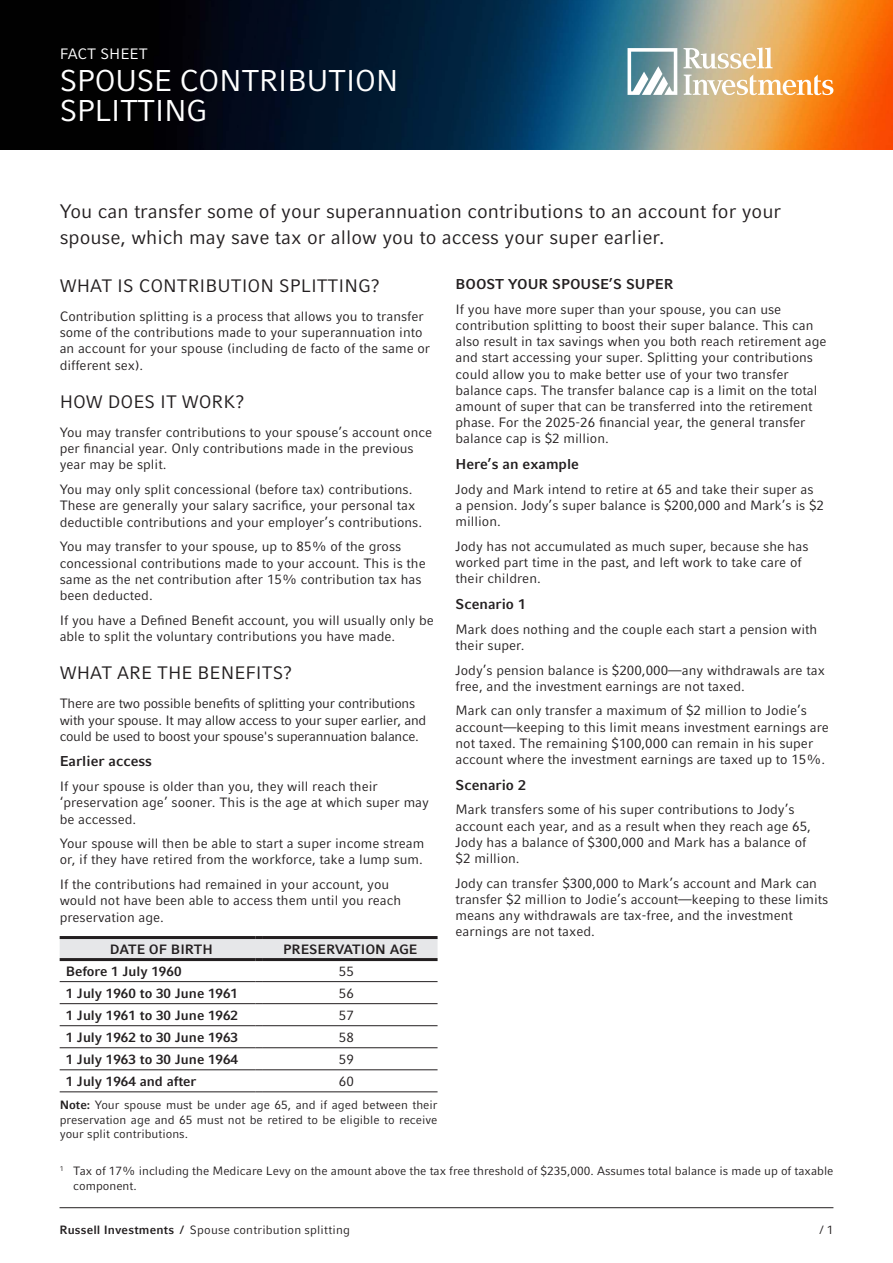
<style>
.page{position:relative;width:893px;height:1263px;background:#fff}
.page>*{position:absolute;margin:0;border:0;box-sizing:border-box;transform-origin:0 0}
.t1{font:30px/30px "Compatil Fact LT Pro";letter-spacing:-.02em;color:#fff}
.t2{font:19.5px/25.5px "Compatil Fact LT Pro";color:#231f20}
.t3{font:18px "Compatil Fact LT Pro";color:#231f20}
.t4{font:15px "Compatil Fact LT Pro";color:#fff}
.t5{font:700 14.25px "Compatil Fact LT Pro";color:#231f20}
.t6{font:13.5px/16.2px "Compatil Fact LT Pro";color:#231f20}
.t7{font:13.5px/16.2px "Compatil Fact LT Pro";letter-spacing:-.02em;color:#231f20}
.t8{font:700 13.5px "Compatil Fact LT Pro";color:#231f20}
.t9{font:12px/14.4px "Compatil Fact LT Pro";color:#231f20;text-align:justify}
.s1{font-weight:700}
</style>
<div class="page">
<img style="left:0;top:0;width:893px;height:149px">
<svg style="left:683px;top:47px;width:90px;height:22px"></svg>
<svg style="left:684px;top:75px;width:149px;height:20px"></svg>
<svg style="left:627px;top:48px;width:50px;height:47px"></svg>
<hr style="left:60px;top:981px;width:195px;height:1px;background:#231f20">
<hr style="left:263px;top:981px;width:175px;height:1px;background:#231f20">
<hr style="left:60px;top:1003px;width:195px;height:1px;background:#231f20">
<hr style="left:263px;top:1003px;width:175px;height:1px;background:#231f20">
<hr style="left:60px;top:1025px;width:195px;height:1px;background:#231f20">
<hr style="left:263px;top:1025px;width:175px;height:1px;background:#231f20">
<hr style="left:60px;top:1047px;width:195px;height:1px;background:#231f20">
<hr style="left:263px;top:1047px;width:175px;height:1px;background:#231f20">
<hr style="left:60px;top:1069px;width:195px;height:1px;background:#231f20">
<hr style="left:263px;top:1069px;width:175px;height:1px;background:#231f20">
<hr style="left:60px;top:1091px;width:195px;height:1px;background:#231f20">
<hr style="left:263px;top:1091px;width:175px;height:1px;background:#231f20">
<svg style="left:60px;top:936px;width:378px;height:25px"></svg>
<hr style="left:263px;top:958px;width:175px;height:3px;background:#231f20">
<hr style="left:60px;top:1207px;width:773px;height:1px;background:#231f20">
<p class="t4" style="left:60px;top:45px;width:90px">FACT SHEET</p>
<h1 class="t1" style="left:60px;top:66px;width:340px">SPOUSE CONTRIBUTION<br>SPLITTING</h1>
<h2 class="t2" style="left:60px;top:199px;width:723px">You can transfer some of your superannuation contributions to an account for your spouse, which may save tax or allow you to access your super earlier.</h2>
<h3 class="t3" style="left:60px;top:275px;width:322px">WHAT IS CONTRIBUTION SPLITTING?</h3>
<p class="t6" style="left:60px;top:308px;width:372px">Contribution splitting is a process that allows you to transfer some of the contributions made to your superannuation into an account for your spouse (including de facto of the same or different sex).</p>
<h3 class="t3" style="left:60px;top:391px;width:186px">HOW DOES IT WORK?</h3>
<p class="t6" style="left:60px;top:424px;width:374px">You may transfer contributions to your spouse’s account once per financial year. Only contributions made in the previous year may be split.</p>
<p class="t6" style="left:60px;top:481px;width:364px">You may only split concessional (before tax) contributions.<br>These are generally your salary sacrifice, your personal tax deductible contributions and your employer’s contributions.</p>
<p class="t6" style="left:60px;top:538px;width:368px">You may transfer to your spouse, up to 85% of the gross concessional contributions made to your account. This is the same as the net contribution after 15% contribution tax has been deducted.</p>
<p class="t6" style="left:60px;top:612px;width:376px">If you have a Defined Benefit account, you will usually only be able to split the voluntary contributions you have made.</p>
<h3 class="t3" style="left:60px;top:663px;width:234px">WHAT ARE THE BENEFITS?</h3>
<p class="t7" style="left:60px;top:696px;width:368px">There are two possible benefits of splitting your contributions with your spouse. It may allow access to your super earlier, and could be used to boost your spouse's superannuation balance.</p>
<p class="t5" style="left:60px;top:753px;width:94px">Earlier access</p>
<p class="t6" style="left:60px;top:778px;width:371px">If your spouse is older than you, they will reach their ‘preservation age’ sooner. This is the age at which super may be accessed.</p>
<p class="t6" style="left:60px;top:835px;width:366px">Your spouse will then be able to start a super income stream or, if they have retired from the workforce, take a lump sum.</p>
<p class="t6" style="left:60px;top:876px;width:343px">If the contributions had remained in your account, you would not have been able to access them until you reach preservation age.</p>
<p class="t8" style="left:110px;top:941px;width:105px">DATE OF BIRTH</p>
<p class="t8" style="left:283px;top:941px;width:136px">PRESERVATION AGE</p>
<p class="t8" style="left:66px;top:963px;width:117px">Before 1 July 1960</p>
<p class="t6" style="left:339px;top:963px;width:17px">55</p>
<p class="t8" style="left:66px;top:985px;width:174px">1 July 1960 to 30 June 1961</p>
<p class="t6" style="left:339px;top:985px;width:17px">56</p>
<p class="t8" style="left:66px;top:1007px;width:174px">1 July 1961 to 30 June 1962</p>
<p class="t6" style="left:339px;top:1007px;width:17px">57</p>
<p class="t8" style="left:66px;top:1029px;width:174px">1 July 1962 to 30 June 1963</p>
<p class="t6" style="left:339px;top:1029px;width:17px">58</p>
<p class="t8" style="left:66px;top:1051px;width:174px">1 July 1963 to 30 June 1964</p>
<p class="t6" style="left:339px;top:1051px;width:17px">59</p>
<p class="t8" style="left:66px;top:1073px;width:132px">1 July 1964 and after</p>
<p class="t6" style="left:339px;top:1073px;width:17px">60</p>
<p class="t9" style="left:60px;top:1098px;width:379px"><span class="s1">Note:</span> Your spouse must be under age 65, and if aged between their preservation age and 65 must not be retired to be eligible to receive your split contributions.</p>
<p class="t5" style="left:456px;top:276px;width:219px">BOOST YOUR SPOUSE’S SUPER</p>
<p class="t6" style="left:456px;top:301px;width:373px">If you have more super than your spouse, you can use contribution splitting to boost their super balance. This can also result in tax savings when you both reach retirement age and start accessing your super. Splitting your contributions could allow you to make better use of your two transfer balance caps. The transfer balance cap is a limit on the total amount of super that can be transferred into the retirement phase. For the 2025-26 financial year, the general transfer balance cap is $2 million.</p>
<p class="t5" style="left:456px;top:456px;width:125px">Here’s an example</p>
<p class="t6" style="left:456px;top:481px;width:370px">Jody and Mark intend to retire at 65 and take their super as<br>a pension. Jody’s super balance is $200,000 and Mark’s is $2 million.</p>
<p class="t6" style="left:456px;top:538px;width:355px">Jody has not accumulated as much super, because she has worked part time in the past, and left work to take care of their children.</p>
<p class="t5" style="left:456px;top:595px;width:72px">Scenario 1</p>
<p class="t6" style="left:456px;top:621px;width:363px">Mark does nothing and the couple each start a pension with their super.</p>
<p class="t6" style="left:456px;top:662px;width:371px">Jody’s pension balance is $200,000—any withdrawals are tax free, and the investment earnings are not taxed.</p>
<p class="t6" style="left:456px;top:703px;width:375px">Mark can only transfer a maximum of $2 million to Jodie’s account—keeping to this limit means investment earnings are not taxed. The remaining $100,000 can remain in his super account where the investment earnings are taxed up to 15%.</p>
<p class="t5" style="left:456px;top:776px;width:72px">Scenario 2</p>
<p class="t6" style="left:456px;top:802px;width:357px">Mark transfers some of his super contributions to Jody’s account each year, and as a result when they reach age 65, Jody has a balance of $300,000 and Mark has a balance of $2 million.</p>
<p class="t6" style="left:456px;top:875px;width:374px">Jody can transfer $300,000 to Mark’s account and Mark can transfer $2 million to Jodie’s account—keeping to these limits means any withdrawals are tax-free, and the investment earnings are not taxed.</p>
<p class="t9" style="left:73px;top:1164px;width:762px;text-indent:-14px"><sup>1</sup> Tax of 17% including the Medicare Levy on the amount above the tax free threshold of $235,000. Assumes total balance is made up of taxable component.</p>
<p class="t9" style="left:60px;top:1222px;width:292px"><span class="s1">Russell Investments /</span> Spouse contribution splitting</p>
<p class="t9" style="left:820px;top:1222px;width:15px">/ 1</p>
</div>
